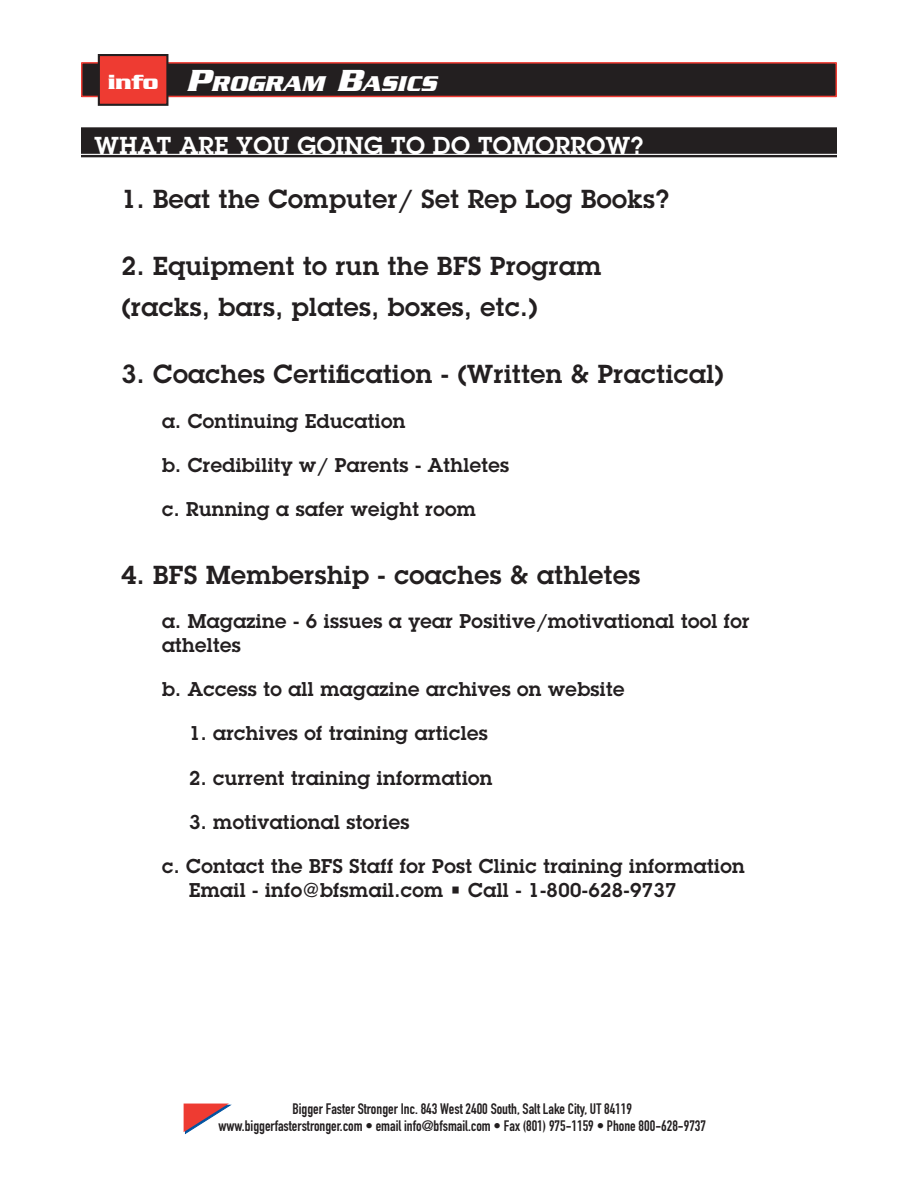
<style>
.page{position:relative;width:918px;height:1188px;background:#fff}
.page>*{position:absolute;margin:0;border:0;box-sizing:border-box;transform-origin:0 0}
.BASICS_Lists{font:600 25.5px/40.5px "Lubalin Graph";letter-spacing:.02em;color:#231f20}
.List_Headers{font:600 24px "Lubalin Graph";letter-spacing:.02em;color:#fff}
.headline{font:italic 700 23.1px "Serpentine";color:#fff}
.t1{font:700 22.2px "Serpentine";color:#fff}
.Basics_List_Indent{font:600 19.5px/24px "Lubalin Graph";letter-spacing:.02em;color:#231f20}
.t2{font:15px/16.5px "DIN Engschrift";color:#231f20;text-align:center}
.s1{font-size:33px}
</style>
<div class="page">
<div style="left:82px;top:63px;width:754px;height:33px;background:#231f20"></div>
<div style="left:81px;top:62px;width:756px;height:35px;border:2px solid #ee3b32"></div>
<div style="left:99px;top:55px;width:68px;height:50px;background:#ee3b32"></div>
<div style="left:98px;top:54px;width:70px;height:52px;border:2px solid #231f20"></div>
<svg style="left:184px;top:1104px;width:47px;height:30px"></svg>
<div style="left:81px;top:127px;width:756px;height:30px;background:#231f20"></div>
<hr style="left:81px;top:154px;width:756px;height:1px;background:#fff">
<p class="t1" style="left:108px;top:69px;width:52px">info</p>
<p class="headline" style="left:186px;top:70px;width:252px"><span class="s1">P</span>ROGRAM <span class="s1">B</span>ASICS</p>
<p class="List_Headers" style="left:94px;top:129px;width:551px">WHAT ARE YOU GOING TO DO TOMORROW?</p>
<p class="BASICS_Lists" style="left:122px;top:178px;width:549px">1. Beat the Computer/ Set Rep Log Books?</p>
<p class="BASICS_Lists" style="left:122px;top:246px;width:481px">2. Equipment to run the BFS Program (racks, bars, plates, boxes, etc.)</p>
<p class="BASICS_Lists" style="left:122px;top:354px;width:604px">3. Coaches Certification - (Written &amp; Practical)</p>
<p class="Basics_List_Indent" style="left:162px;top:408px;width:245px">a. Continuing Education</p>
<p class="Basics_List_Indent" style="left:162px;top:453px;width:349px">b. Credibility w/ Parents - Athletes</p>
<p class="Basics_List_Indent" style="left:162px;top:497px;width:315px">c. Running a safer weight room</p>
<p class="BASICS_Lists" style="left:122px;top:554px;width:520px">4. BFS Membership - coaches &amp; athletes</p>
<p class="Basics_List_Indent" style="left:162px;top:609px;width:589px">a. Magazine - 6 issues a year Positive/motivational tool for atheltes</p>
<p class="Basics_List_Indent" style="left:162px;top:677px;width:464px">b. Access to all magazine archives on website</p>
<p class="Basics_List_Indent" style="left:189px;top:721px;width:300px">1. archives of training articles</p>
<p class="Basics_List_Indent" style="left:189px;top:765px;width:305px">2. current training information</p>
<p class="Basics_List_Indent" style="left:189px;top:810px;width:222px">3. motivational stories</p>
<p class="Basics_List_Indent" style="left:189px;top:854px;width:557px;text-indent:-27px">c. Contact the BFS Staff for Post Clinic training information<br>Email - info@bfsmail.com • Call - 1-800-628-9737</p>
<p class="t2" style="left:218px;top:1101px;width:489px">Bigger Faster Stronger Inc. 843 West 2400 South, Salt Lake City, UT 84119<br>www.biggerfasterstronger.com • email info@bfsmail.com • Fax (801) 975-1159 • Phone 800-628-9737</p>
</div>
